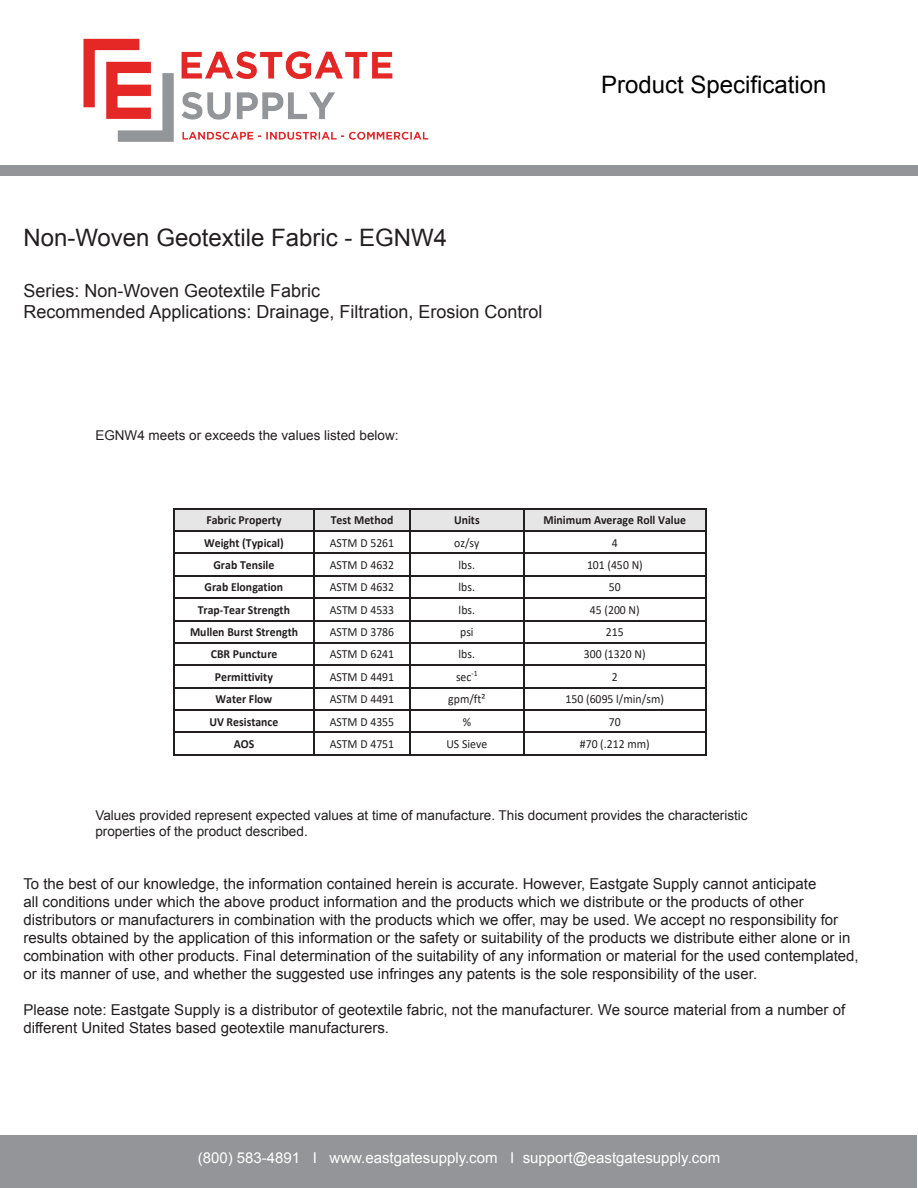
<style>
.page{position:relative;width:918px;height:1188px;background:#fff}
.page>*{position:absolute;margin:0;border:0;box-sizing:border-box;transform-origin:0 0}
.t1{font:24px "Arial";color:#231f20}
.t2{font:24px "Arial";color:#000}
.t3{font:18px/21.6px "Arial";color:#231f20}
.t4{font:15px/18px "Arial";color:#231f20}
.t5{font:15px "Arial";color:#fff}
.t6{font:13.5px/16.2px "Arial";color:#231f20}
.t7{font:12.45px "Calibri";color:#231f20;scale:.95 1}
.t8{font:700 12.45px "Calibri";color:#231f20;scale:.95 1}
</style>
<div class="page">
<div style="left:1px;top:166px;width:917px;height:10px;background:#939598"></div>
<div style="left:1px;top:1135px;width:916px;height:52px;background:#939598"></div>
<img style="left:83px;top:38px;width:346px;height:104px">
<div style="left:174px;top:509px;width:140px;height:21px;background:#e7e6e6"></div>
<div style="left:314px;top:509px;width:95px;height:21px;background:#e7e6e6"></div>
<div style="left:410px;top:509px;width:114px;height:21px;background:#e7e6e6"></div>
<div style="left:524px;top:509px;width:181px;height:21px;background:#e7e6e6"></div>
<hr style="left:174px;top:508px;width:140px;height:1px;background:#231f20">
<hr style="left:315px;top:508px;width:94px;height:1px;background:#231f20">
<hr style="left:410px;top:508px;width:114px;height:1px;background:#231f20">
<hr style="left:525px;top:508px;width:180px;height:1px;background:#231f20">
<hr style="left:174px;top:530px;width:140px;height:2px;background:#231f20">
<hr style="left:315px;top:530px;width:94px;height:2px;background:#231f20">
<hr style="left:410px;top:530px;width:114px;height:2px;background:#231f20">
<hr style="left:525px;top:530px;width:180px;height:2px;background:#231f20">
<hr style="left:174px;top:553px;width:140px;height:1px;background:#231f20">
<hr style="left:315px;top:553px;width:94px;height:1px;background:#231f20">
<hr style="left:410px;top:553px;width:114px;height:1px;background:#231f20">
<hr style="left:525px;top:553px;width:180px;height:1px;background:#231f20">
<hr style="left:174px;top:575px;width:140px;height:1px;background:#231f20">
<hr style="left:315px;top:575px;width:94px;height:1px;background:#231f20">
<hr style="left:410px;top:575px;width:114px;height:1px;background:#231f20">
<hr style="left:525px;top:575px;width:180px;height:1px;background:#231f20">
<hr style="left:174px;top:598px;width:140px;height:1px;background:#231f20">
<hr style="left:315px;top:598px;width:94px;height:1px;background:#231f20">
<hr style="left:410px;top:598px;width:114px;height:1px;background:#231f20">
<hr style="left:525px;top:598px;width:180px;height:1px;background:#231f20">
<hr style="left:174px;top:620px;width:140px;height:1px;background:#231f20">
<hr style="left:315px;top:620px;width:94px;height:1px;background:#231f20">
<hr style="left:410px;top:620px;width:114px;height:1px;background:#231f20">
<hr style="left:525px;top:620px;width:180px;height:1px;background:#231f20">
<hr style="left:174px;top:642px;width:140px;height:2px;background:#231f20">
<hr style="left:315px;top:642px;width:94px;height:2px;background:#231f20">
<hr style="left:410px;top:642px;width:114px;height:2px;background:#231f20">
<hr style="left:525px;top:642px;width:180px;height:2px;background:#231f20">
<hr style="left:174px;top:665px;width:140px;height:1px;background:#231f20">
<hr style="left:315px;top:665px;width:94px;height:1px;background:#231f20">
<hr style="left:410px;top:665px;width:114px;height:1px;background:#231f20">
<hr style="left:525px;top:665px;width:180px;height:1px;background:#231f20">
<hr style="left:174px;top:687px;width:140px;height:1px;background:#231f20">
<hr style="left:315px;top:687px;width:94px;height:1px;background:#231f20">
<hr style="left:410px;top:687px;width:114px;height:1px;background:#231f20">
<hr style="left:525px;top:687px;width:180px;height:1px;background:#231f20">
<hr style="left:174px;top:709px;width:140px;height:2px;background:#231f20">
<hr style="left:315px;top:709px;width:94px;height:2px;background:#231f20">
<hr style="left:410px;top:709px;width:114px;height:2px;background:#231f20">
<hr style="left:525px;top:709px;width:180px;height:2px;background:#231f20">
<hr style="left:174px;top:732px;width:140px;height:1px;background:#231f20">
<hr style="left:315px;top:732px;width:94px;height:1px;background:#231f20">
<hr style="left:410px;top:732px;width:114px;height:1px;background:#231f20">
<hr style="left:525px;top:732px;width:180px;height:1px;background:#231f20">
<svg style="left:173px;top:508px;width:1px;height:248px"></svg>
<hr style="left:174px;top:754px;width:140px;height:2px;background:#231f20">
<svg style="left:314px;top:508px;width:1px;height:248px"></svg>
<hr style="left:315px;top:754px;width:94px;height:2px;background:#231f20">
<svg style="left:409px;top:508px;width:1px;height:248px"></svg>
<hr style="left:410px;top:754px;width:114px;height:2px;background:#231f20">
<svg style="left:524px;top:508px;width:1px;height:248px"></svg>
<hr style="left:525px;top:754px;width:180px;height:2px;background:#231f20">
<svg style="left:705px;top:508px;width:1px;height:248px"></svg>
<p class="t1" style="left:23px;top:222px;width:425px">Non-Woven Geotextile Fabric - EGNW4</p>
<p class="t3" style="left:23px;top:280px;width:521px">Series: Non-Woven Geotextile Fabric<br>Recommended Applications: Drainage, Filtration, Erosion Control</p>
<p class="t6" style="left:95px;top:427px;width:305px">EGNW4 meets or exceeds the values listed below:</p>
<p class="t2" style="left:601px;top:69px;width:227px">Product Specification</p>
<p class="t8" style="left:206px;top:511px;width:81px">Fabric Property</p>
<p class="t8" style="left:331px;top:511px;width:67px">Test Method</p>
<p class="t8" style="left:454px;top:511px;width:28px">Units</p>
<p class="t8" style="left:543px;top:511px;width:152px">Minimum Average Roll Value</p>
<p class="t8" style="left:204px;top:534px;width:85px">Weight (Typical)</p>
<p class="t7" style="left:330px;top:534px;width:69px">ASTM D 5261</p>
<p class="t7" style="left:454px;top:534px;width:28px">oz/sy</p>
<p class="t7" style="left:612px;top:534px;width:8px">4</p>
<p class="t8" style="left:213px;top:556px;width:66px">Grab Tensile</p>
<p class="t7" style="left:330px;top:556px;width:69px">ASTM D 4632</p>
<p class="t7" style="left:459px;top:556px;width:19px">lbs.</p>
<p class="t7" style="left:587px;top:556px;width:60px">101 (450 N)</p>
<p class="t8" style="left:205px;top:578px;width:84px">Grab Elongation</p>
<p class="t7" style="left:330px;top:579px;width:69px">ASTM D 4632</p>
<p class="t7" style="left:459px;top:579px;width:19px">lbs.</p>
<p class="t7" style="left:609px;top:579px;width:14px">50</p>
<p class="t8" style="left:198px;top:601px;width:99px">Trap-Tear Strength</p>
<p class="t7" style="left:330px;top:601px;width:69px">ASTM D 4533</p>
<p class="t7" style="left:459px;top:601px;width:19px">lbs.</p>
<p class="t7" style="left:590px;top:601px;width:54px">45 (200 N)</p>
<p class="t8" style="left:190px;top:623px;width:115px">Mullen Burst Strength</p>
<p class="t7" style="left:330px;top:623px;width:69px">ASTM D 3786</p>
<p class="t7" style="left:460px;top:623px;width:16px">psi</p>
<p class="t7" style="left:606px;top:623px;width:20px">215</p>
<p class="t8" style="left:211px;top:645px;width:72px">CBR Puncture</p>
<p class="t7" style="left:330px;top:646px;width:69px">ASTM D 6241</p>
<p class="t7" style="left:459px;top:646px;width:19px">lbs.</p>
<p class="t7" style="left:584px;top:646px;width:67px">300 (1320 N)</p>
<p class="t8" style="left:215px;top:668px;width:63px">Permittivity</p>
<p class="t7" style="left:330px;top:668px;width:69px">ASTM D 4491</p>
<p class="t7" style="left:456px;top:668px;width:24px">sec<sup>-1</sup></p>
<p class="t7" style="left:612px;top:668px;width:8px">2</p>
<p class="t8" style="left:216px;top:690px;width:61px">Water Flow</p>
<p class="t7" style="left:330px;top:690px;width:69px">ASTM D 4491</p>
<p class="t7" style="left:448px;top:690px;width:40px">gpm/ft²</p>
<p class="t7" style="left:566px;top:690px;width:105px">150 (6095 l/min/sm)</p>
<p class="t8" style="left:209px;top:713px;width:74px">UV Resistance</p>
<p class="t7" style="left:330px;top:713px;width:69px">ASTM D 4355</p>
<p class="t7" style="left:463px;top:713px;width:10px">%</p>
<p class="t7" style="left:609px;top:713px;width:14px">70</p>
<p class="t8" style="left:234px;top:735px;width:23px">AOS</p>
<p class="t7" style="left:330px;top:735px;width:69px">ASTM D 4751</p>
<p class="t7" style="left:446px;top:735px;width:44px">US Sieve</p>
<p class="t7" style="left:580px;top:735px;width:75px">#70 (.212 mm)</p>
<p class="t6" style="left:95px;top:807px;width:654px">Values provided represent expected values at time of manufacture. This document provides the characteristic properties of the product described.</p>
<p class="t4" style="left:23px;top:875px;width:837px">To the best of our knowledge, the information contained herein is accurate. However, Eastgate Supply cannot anticipate<br>all conditions under which the above product information and the products which we distribute or the products of other distributors or manufacturers in combination with the products which we offer, may be used. We accept no responsibility for results obtained by the application of this information or the safety or suitability of the products we distribute either alone or in combination with other products. Final determination of the suitability of any information or material for the used contemplated, or its manner of use, and whether the suggested use infringes any patents is the sole responsibility of the user.</p>
<p class="t4" style="left:23px;top:1001px;width:823px">Please note: Eastgate Supply is a distributor of geotextile fabric, not the manufacturer. We source material from a number of different United States based geotextile manufacturers.</p>
<p class="t5" style="left:198px;top:1148px;width:524px">(800) 583-4891 I www.eastgatesupply.com I support@eastgatesupply.com</p>
</div>
